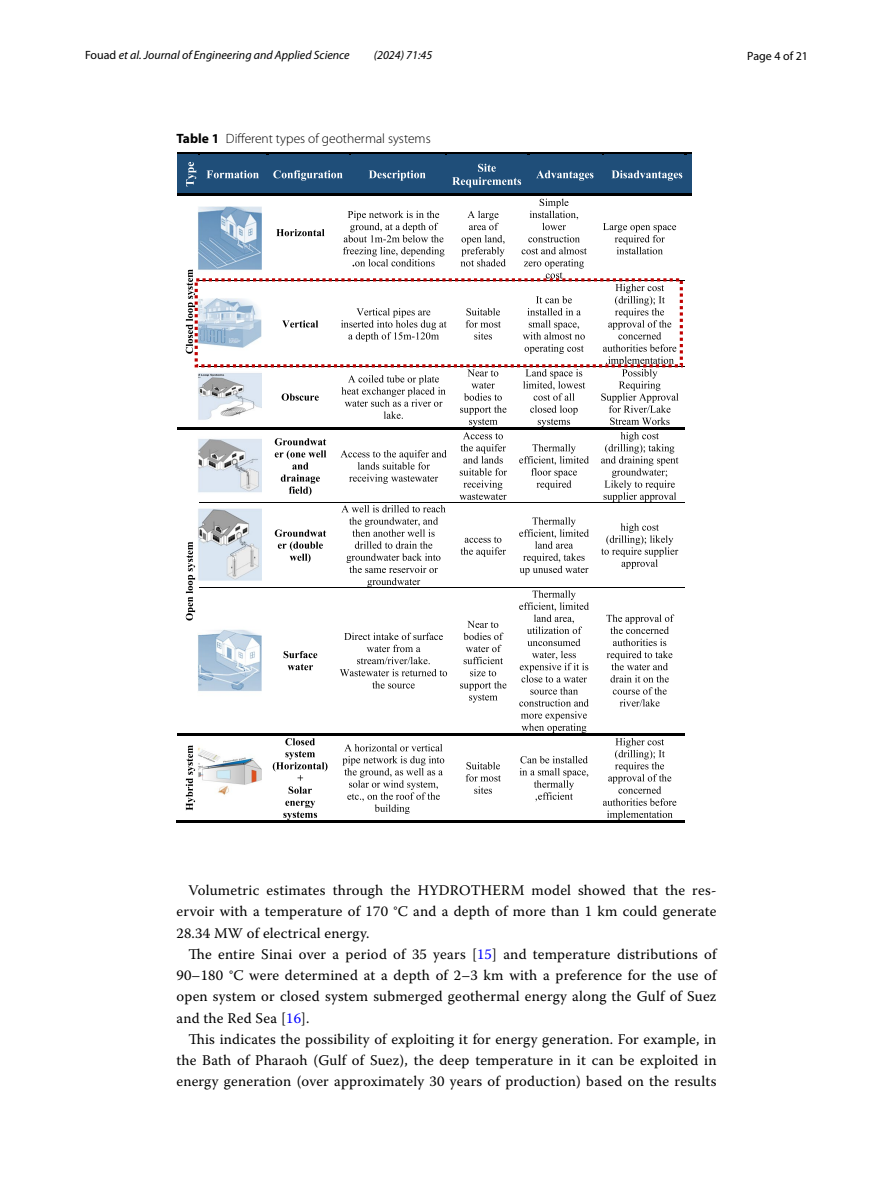
<style>
.page{position:relative;width:893px;height:1187px;background:#fff}
.page>*{position:absolute;margin:0;border:0;box-sizing:border-box;transform-origin:0 0}
.t1{font:14.7px/21.3px "Warnock Pro";letter-spacing:.015em;color:#000;text-align:justify}
.t2{font:300 13.5px "Myriad Pro";color:#000}
.t3{font:italic 12px "Myriad Pro";color:#000}
.t4{font:12px "Myriad Pro";color:#000}
.s1{font-style:normal}
.s2{font-weight:700}
.s3{color:#00f}
</style>
<div class="page">
<img style="left:197px;top:206px;width:64px;height:589px">
<div style="left:177px;top:155px;width:21px;height:39px;background:#1f4e79"></div>
<svg style="left:186px;top:162px;width:10px;height:24px"></svg>
<div style="left:198px;top:155px;width:69px;height:39px;background:#1f4e79"></div>
<svg style="left:206px;top:170px;width:53px;height:9px"></svg>
<svg style="left:207px;top:170px;width:52px;height:8px"></svg>
<div style="left:267px;top:155px;width:82px;height:39px;background:#1f4e79"></div>
<svg style="left:273px;top:170px;width:70px;height:11px"></svg>
<div style="left:349px;top:155px;width:97px;height:39px;background:#1f4e79"></div>
<svg style="left:369px;top:170px;width:57px;height:11px"></svg>
<div style="left:446px;top:155px;width:82px;height:39px;background:#1f4e79"></div>
<svg style="left:452px;top:164px;width:69px;height:23px"></svg>
<div style="left:528px;top:155px;width:74px;height:39px;background:#1f4e79"></div>
<svg style="left:536px;top:170px;width:57px;height:11px"></svg>
<div style="left:602px;top:155px;width:90px;height:39px;background:#1f4e79"></div>
<svg style="left:611px;top:170px;width:71px;height:11px"></svg>
<hr style="left:177px;top:152px;width:22px;height:2px;background:#000">
<svg style="left:177px;top:154px;width:24px;height:1px"></svg>
<hr style="left:199px;top:152px;width:68px;height:2px;background:#000">
<hr style="left:201px;top:154px;width:68px;height:1px;background:#1f4e79">
<hr style="left:267px;top:152px;width:82px;height:2px;background:#000">
<hr style="left:269px;top:154px;width:82px;height:1px;background:#1f4e79">
<hr style="left:349px;top:152px;width:97px;height:2px;background:#000">
<hr style="left:351px;top:154px;width:97px;height:1px;background:#1f4e79">
<hr style="left:446px;top:152px;width:82px;height:2px;background:#000">
<hr style="left:448px;top:154px;width:82px;height:1px;background:#1f4e79">
<hr style="left:530px;top:152px;width:72px;height:2px;background:#000">
<hr style="left:530px;top:154px;width:72px;height:1px;background:#1f4e79">
<hr style="left:602px;top:152px;width:82px;height:2px;background:#000">
<hr style="left:604px;top:154px;width:83px;height:1px;background:#1f4e79">
<svg style="left:684px;top:152px;width:8px;height:3px"></svg>
<svg style="left:186px;top:269px;width:9px;height:85px"></svg>
<svg style="left:276px;top:229px;width:49px;height:7px"></svg>
<svg style="left:343px;top:211px;width:101px;height:55px"></svg>
<svg style="left:460px;top:211px;width:46px;height:55px"></svg>
<svg style="left:522px;top:198px;width:65px;height:80px"></svg>
<svg style="left:603px;top:223px;width:73px;height:31px"></svg>
<hr style="left:177px;top:194px;width:278px;height:2px;background:#000">
<hr style="left:455px;top:194px;width:58px;height:2px;background:#000">
<hr style="left:513px;top:194px;width:174px;height:2px;background:#000">
<svg style="left:282px;top:320px;width:36px;height:7px"></svg>
<svg style="left:341px;top:308px;width:106px;height:33px"></svg>
<svg style="left:466px;top:308px;width:35px;height:31px"></svg>
<svg style="left:523px;top:296px;width:62px;height:58px"></svg>
<hr style="left:513px;top:281px;width:171px;height:1px;background:#000">
<svg style="left:282px;top:393px;width:37px;height:7px"></svg>
<svg style="left:341px;top:375px;width:105px;height:44px"></svg>
<svg style="left:467px;top:369px;width:31px;height:7px"></svg>
<svg style="left:523px;top:369px;width:62px;height:58px"></svg>
<svg style="left:601px;top:284px;width:77px;height:141px"></svg>
<hr style="left:513px;top:366px;width:171px;height:1px;background:#000">
<svg style="left:186px;top:541px;width:9px;height:79px"></svg>
<svg style="left:275px;top:438px;width:51px;height:57px"></svg>
<svg style="left:340px;top:450px;width:107px;height:34px"></svg>
<svg style="left:459px;top:382px;width:48px;height:118px"></svg>
<svg style="left:519px;top:444px;width:70px;height:46px"></svg>
<svg style="left:601px;top:432px;width:77px;height:70px"></svg>
<hr style="left:177px;top:427px;width:278px;height:2px;background:#000">
<hr style="left:455px;top:427px;width:58px;height:2px;background:#000">
<hr style="left:513px;top:427px;width:171px;height:2px;background:#000">
<svg style="left:275px;top:529px;width:51px;height:33px"></svg>
<svg style="left:341px;top:505px;width:105px;height:82px"></svg>
<svg style="left:461px;top:536px;width:45px;height:21px"></svg>
<svg style="left:519px;top:517px;width:70px;height:58px"></svg>
<svg style="left:601px;top:523px;width:77px;height:46px"></svg>
<hr style="left:199px;top:502px;width:255px;height:1px;background:#000">
<hr style="left:454px;top:502px;width:59px;height:1px;background:#000">
<hr style="left:513px;top:502px;width:171px;height:1px;background:#000">
<svg style="left:284px;top:651px;width:33px;height:19px"></svg>
<svg style="left:340px;top:632px;width:107px;height:56px"></svg>
<svg style="left:460px;top:621px;width:46px;height:81px"></svg>
<svg style="left:519px;top:590px;width:70px;height:143px"></svg>
<svg style="left:606px;top:614px;width:68px;height:92px"></svg>
<hr style="left:199px;top:587px;width:255px;height:1px;background:#000">
<hr style="left:454px;top:587px;width:59px;height:1px;background:#000">
<hr style="left:513px;top:587px;width:171px;height:1px;background:#000">
<svg style="left:186px;top:745px;width:9px;height:65px"></svg>
<svg style="left:273px;top:738px;width:54px;height:42px"></svg>
<svg style="left:289px;top:786px;width:23px;height:7px"></svg>
<svg style="left:283px;top:800px;width:34px;height:20px"></svg>
<svg style="left:342px;top:744px;width:102px;height:70px"></svg>
<svg style="left:466px;top:762px;width:35px;height:31px"></svg>
<svg style="left:520px;top:756px;width:68px;height:45px"></svg>
<svg style="left:603px;top:738px;width:73px;height:82px"></svg>
<hr style="left:177px;top:733px;width:278px;height:2px;background:#000">
<hr style="left:455px;top:733px;width:58px;height:2px;background:#000">
<hr style="left:513px;top:733px;width:171px;height:2px;background:#000">
<hr style="left:176px;top:820px;width:23px;height:2px;background:#000">
<hr style="left:198px;top:820px;width:69px;height:2px;background:#000">
<hr style="left:266px;top:820px;width:68px;height:2px;background:#000">
<hr style="left:333px;top:820px;width:120px;height:2px;background:#000">
<hr style="left:455px;top:820px;width:58px;height:2px;background:#000">
<hr style="left:512px;top:820px;width:83px;height:2px;background:#000">
<hr style="left:594px;top:820px;width:90px;height:2px;background:#000">
<div style="left:195px;top:278px;width:488px;height:89px;border:3px dashed #c00000"></div>
<p class="t3" style="left:85px;top:48px;width:266px"><span class="s1">Fouad</span> et al. Journal of Engineering and Applied Science</p>
<p class="t3" style="left:374px;top:48px;width:60px">(2024) 71:45</p>
<p class="t4" style="left:747px;top:48px;width:62px">Page 4 of 21</p>
<p class="t2" style="left:176px;top:131px;width:256px"><span class="s2">Table 1</span> Different types of geothermal systems</p>
<p class="t1" style="left:176px;top:879px;width:542px;text-indent:12px">Volumetric estimates through the HYDROTHERM model showed that the res&shy;ervoir with a temperature of 170 °C and a depth of more than 1 km could generate 28.34 MW of electrical energy.</p>
<p class="t1" style="left:176px;top:943px;width:542px;text-indent:12px">The entire Sinai over a period of 35 years [<span class="s3">15</span>] and temperature distributions of 90–180 °C were determined at a depth of 2–3 km with a preference for the use of open system or closed system submerged geothermal energy along the Gulf of Suez and the Red Sea [<span class="s3">16</span>].</p>
<p class="t1" style="left:176px;top:1027px;width:542px;text-indent:12px">This indicates the possibility of exploiting it for energy generation. For example, in the Bath of Pharaoh (Gulf of Suez), the deep temperature in it can be exploited in energy generation (over approximately 30 years of production) based on the results</p>
</div>
